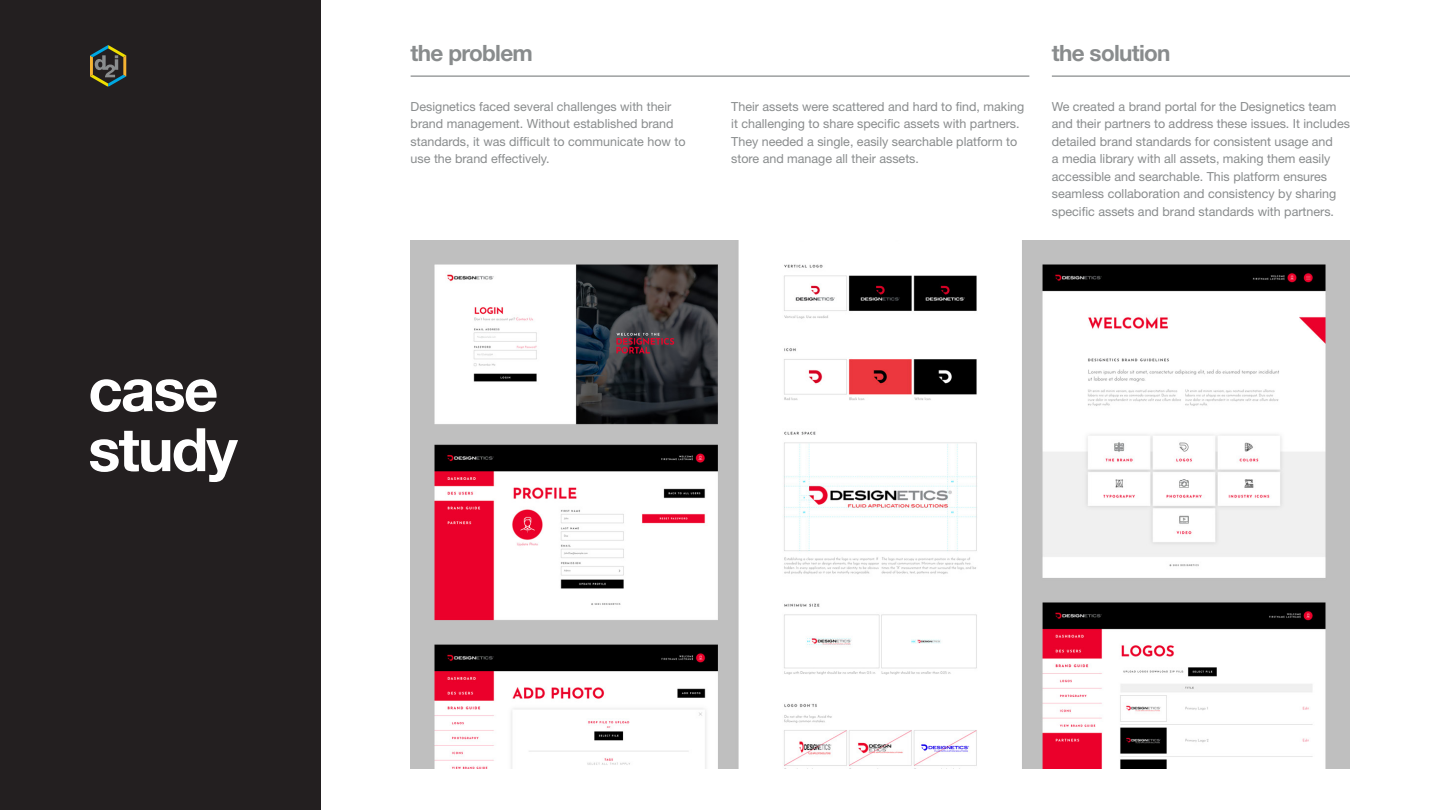
<style>
.page{position:relative;width:1440px;height:810px;background:#fff}
.page>*{position:absolute;margin:0;border:0;box-sizing:border-box;transform-origin:0 0}
.t1{font:700 60px/60px "Helvetica Neue LT Pro";letter-spacing:-.03em;color:#fff}
.t2{font:700 22.5px "Helvetica Neue LT Pro";letter-spacing:-.03em;color:#898c8d}
.t3{font:12.5px/17.5px "Helvetica Neue LT Pro";color:#898c8d}
</style>
<div class="page">
<img style="left:411px;top:240px;width:939px;height:529px">
<div style="left:0;top:0;width:321px;height:810px;background:#231f20"></div>
<hr style="left:411px;top:76px;width:618px;height:1px;background:#898c8d">
<hr style="left:1052px;top:76px;width:298px;height:1px;background:#898c8d">
<svg style="left:90px;top:45px;width:36px;height:41px"></svg>
<p class="t1" style="left:88px;top:358px;width:151px">case study</p>
<p class="t2" style="left:411px;top:39px;width:124px">the problem</p>
<p class="t2" style="left:1052px;top:39px;width:120px">the solution</p>
<p class="t3" style="left:411px;top:97px;width:277px">Designetics faced several challenges with their brand management. Without established brand standards, it was difficult to communicate how to use the brand effectively.</p>
<p class="t3" style="left:731px;top:97px;width:295px">Their assets were scattered and hard to find, making it challenging to share specific assets with partners.<br>They needed a single, easily searchable platform to store and manage all their assets.</p>
<p class="t3" style="left:1052px;top:97px;width:300px">We created a brand portal for the Designetics team and their partners to address these issues. It includes detailed brand standards for consistent usage and<br>a media library with all assets, making them easily accessible and searchable. This platform ensures seamless collaboration and consistency by sharing specific assets and brand standards with partners.</p>
</div>
